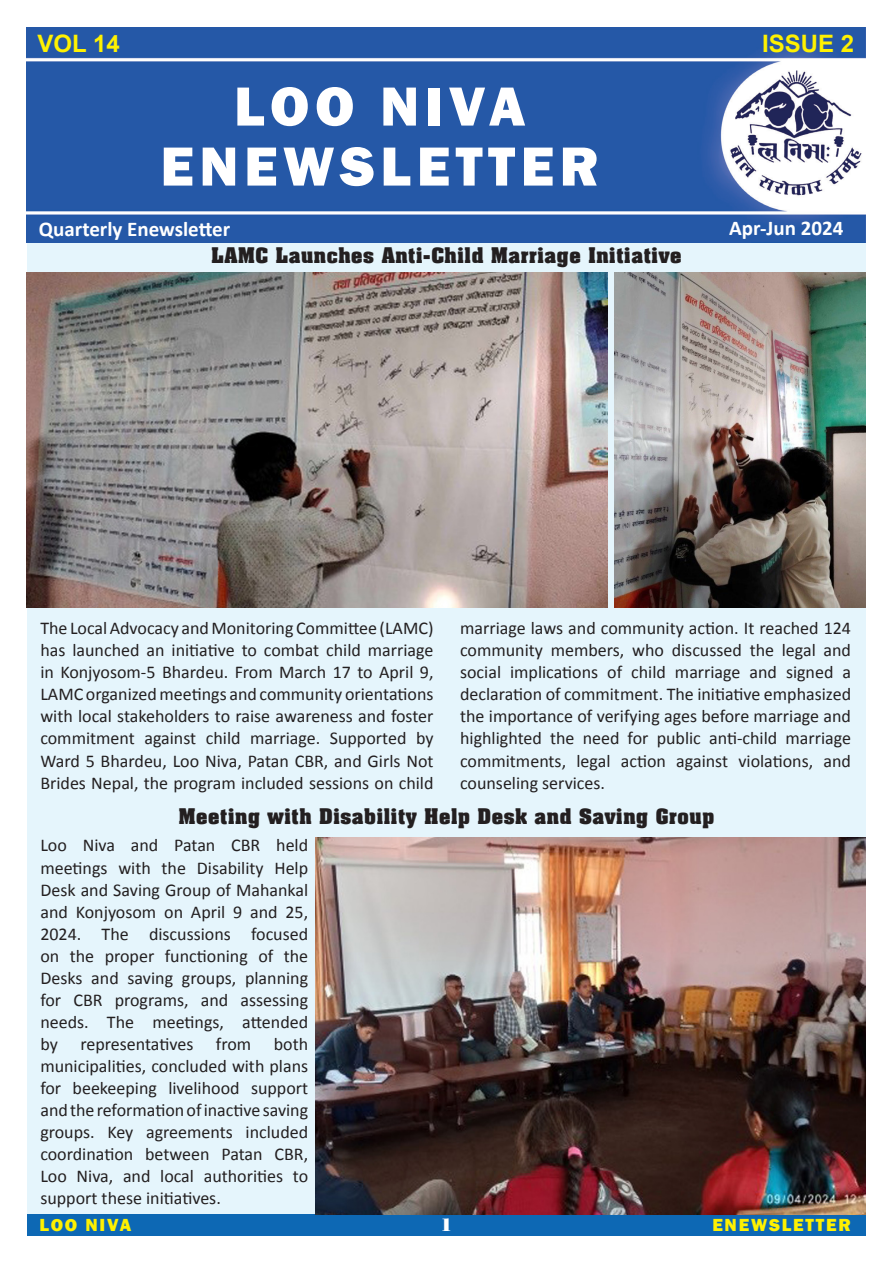
<style>
.page{position:relative;width:893px;height:1263px;background:#fff}
.page>*{position:absolute;margin:0;border:0;box-sizing:border-box;transform-origin:0 0}
.t1{font:800 57px/60px "Franklin Gothic";letter-spacing:.1em;color:#fff;text-align:center}
.t2{font:700 24px "Arial";color:#fff101}
.t3{font:700 21px "Aachen BT";color:#231f20}
.t4{font:700 21px "Calibri";color:#fff}
.t5{font:18px/22px "Calibri";color:#231f20;text-align:justify}
.t6{font:800 18px "Franklin Gothic";letter-spacing:.1em;color:#fff101}
.t7{font:18px "Poster Bodoni BT";color:#fff}
</style>
<div class="page">
<div style="left:27px;top:243px;width:838px;height:992px;background:#e5f5fc"></div>
<div style="left:27px;top:1214px;width:839px;height:22px;background:#0d68b4"></div>
<img style="left:27px;top:27px;width:839px;height:215px">
<img style="left:27px;top:273px;width:581px;height:335px">
<img style="left:316px;top:838px;width:549px;height:377px">
<img style="left:615px;top:273px;width:251px;height:335px">
<h2 class="t2" style="left:38px;top:27px;width:84px">VOL 14</h2>
<h2 class="t2" style="left:762px;top:27px;width:94px">ISSUE 2</h2>
<h1 class="t1" style="left:160px;top:76px;width:440px">LOO NIVA<br>ENEWSLETTER</h1>
<p class="t4" style="left:39px;top:216px;width:193px">Quarterly Enewsletter</p>
<p class="t4" style="left:729px;top:214px;width:116px">Apr-Jun 2024</p>
<p class="t3" style="left:211px;top:242px;width:472px">LAMC Launches Anti-Child Marriage Initiative</p>
<p class="t5" style="left:40px;top:617px;width:395px">The Local Advocacy and Monitoring Committee (LAMC) has launched an initiative to combat child marriage in Konjyosom-5 Bhardeu. From March 17 to April 9, LAMC organized meetings and community orientations with local stakeholders to raise awareness and foster commitment against child marriage. Supported by Ward 5 Bhardeu, Loo Niva, Patan CBR, and Girls Not Brides Nepal, the program included sessions on child</p>
<p class="t5" style="left:460px;top:617px;width:392px">marriage laws and community action. It reached 124 community members, who discussed the legal and social implications of child marriage and signed a declaration of commitment. The initiative emphasized the importance of verifying ages before marriage and highlighted the need for public anti-child marriage commitments, legal action against violations, and counseling services.</p>
<p class="t3" style="left:178px;top:803px;width:538px">Meeting with Disability Help Desk and Saving Group</p>
<p class="t5" style="left:40px;top:834px;width:269px">Loo Niva and Patan CBR held meetings with the Disability Help Desk and Saving Group of Mahankal and Konjyosom on April 9 and 25, 2024. The discussions focused on the proper functioning of the Desks and saving groups, planning for CBR programs, and assessing needs. The meetings, attended by</p>
<p class="t5" style="left:80px;top:1033px;width:114px">representatives</p>
<p class="t5" style="left:216px;top:1033px;width:37px">from</p>
<p class="t5" style="left:40px;top:1033px;width:269px;text-indent:233px">both municipalities, concluded with plans for beekeeping livelihood support and the reformation of inactive saving groups. Key agreements included coordination between Patan CBR, Loo Niva, and local authorities to support these initiatives.</p>
<p class="t6" style="left:39px;top:1213px;width:93px">LOO NIVA</p>
<p class="t7" style="left:440px;top:1213px;width:13px">1</p>
<p class="t6" style="left:712px;top:1213px;width:140px">ENEWSLETTER</p>
</div>
